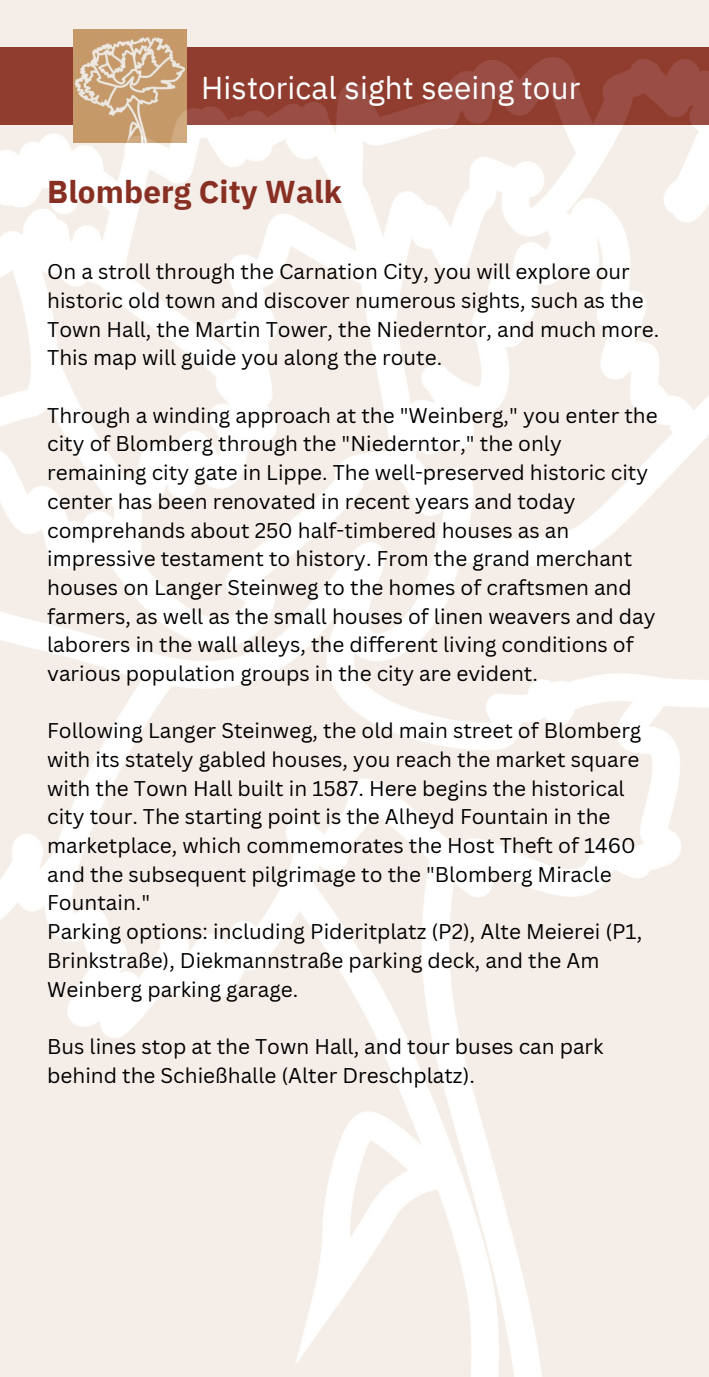
<style>
.page{position:relative;width:709px;height:1377px;background:#fff}
.page>*{position:absolute;margin:0;border:0;box-sizing:border-box;transform-origin:0 0}
.t1{font:31.5px "IBM Plex Sans";letter-spacing:.005em;color:#fdfefe}
.t2{font:700 31.5px "IBM Plex Sans";letter-spacing:.005em;color:#882f23}
.t3{font:20.7px/28.8px "Canva Sans";color:#000}
</style>
<div class="page">
<img style="left:0;top:0;width:709px;height:1377px">
<h1 class="t1" style="left:201px;top:63px;width:380px">Historical sight seeing tour</h1>
<h1 class="t2" style="left:47px;top:167px;width:296px">Blomberg City Walk</h1>
<p class="t3" style="left:47px;top:258px;width:613px">On a stroll through the Carnation City, you will explore our historic old town and discover numerous sights, such as the Town Hall, the Martin Tower, the Niederntor, and much more.<br>This map will guide you along the route.</p>
<p class="t3" style="left:47px;top:401px;width:612px">Through a winding approach at the "Weinberg," you enter the city of Blomberg through the "Niederntor," the only remaining city gate in Lippe. The well-preserved historic city center has been renovated in recent years and today comprehands about 250 half-timbered houses as an impressive testament to history. From the grand merchant houses on Langer Steinweg to the homes of craftsmen and farmers, as well as the small houses of linen weavers and day laborers in the wall alleys, the different living conditions of various population groups in the city are evident.</p>
<p class="t3" style="left:47px;top:717px;width:596px">Following Langer Steinweg, the old main street of Blomberg with its stately gabled houses, you reach the market square with the Town Hall built in 1587. Here begins the historical city tour. The starting point is the Alheyd Fountain in the marketplace, which commemorates the Host Theft of 1460 and the subsequent pilgrimage to the "Blomberg Miracle Fountain."<br>Parking options: including Pideritplatz (P2), Alte Meierei (P1, Brinkstraße), Diekmannstraße parking deck, and the Am Weinberg parking garage.</p>
<p class="t3" style="left:47px;top:1032px;width:558px">Bus lines stop at the Town Hall, and tour buses can park behind the Schießhalle (Alter Dreschplatz).</p>
</div>
